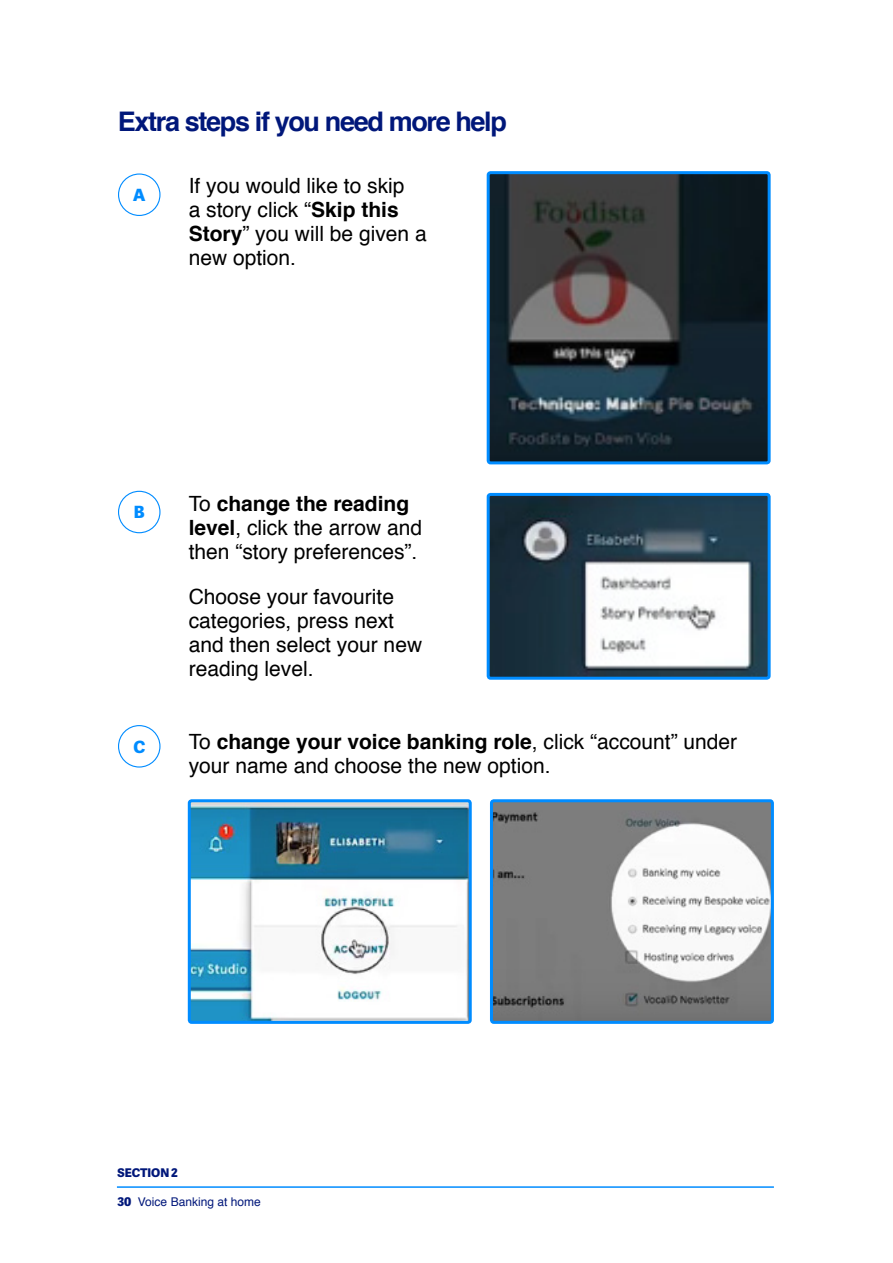
<style>
.page{position:relative;width:893px;height:1263px;background:#fff}
.page>*{position:absolute;margin:0;border:0;box-sizing:border-box;transform-origin:0 0}
.t1{font:700 27px "Helvetica";letter-spacing:-.05em;color:#00177a}
.t2{font:21px/24px "Helvetica";color:#000}
.t3{font:800 16.8px "Adelle Sans";color:#008cff}
.t4{font:12px "Helvetica";color:#00177a}
.t5{font:800 12px "Adelle Sans";color:#00177a}
.s1{font-weight:700}
.s2{font-family:"Adelle Sans";font-weight:800}
</style>
<div class="page">
<div style="left:118px;top:173px;width:43px;height:43px;border:1px solid #008cff;border-radius:50%"></div>
<img style="left:491px;top:175px;width:276px;height:285px">
<div style="left:487px;top:171px;width:284px;height:293px;border:3px solid #008cff;border-radius:2px"></div>
<div style="left:118px;top:491px;width:43px;height:42px;border:1px solid #008cff;border-radius:50%"></div>
<img style="left:491px;top:497px;width:276px;height:179px">
<div style="left:487px;top:493px;width:284px;height:187px;border:3px solid #008cff;border-radius:2px"></div>
<div style="left:118px;top:725px;width:43px;height:42px;border:1px solid #008cff;border-radius:50%"></div>
<img style="left:192px;top:803px;width:276px;height:217px">
<div style="left:188px;top:799px;width:284px;height:225px;border:3px solid #008cff;border-radius:2px"></div>
<img style="left:494px;top:803px;width:276px;height:217px">
<div style="left:490px;top:799px;width:284px;height:225px;border:3px solid #008cff;border-radius:2px"></div>
<hr style="left:117px;top:1186px;width:657px;height:2px;background:#008cff">
<p class="t1" style="left:118px;top:100px;width:390px">Extra steps if you need more help</p>
<p class="t3" style="left:133px;top:183px;width:14px">A</p>
<p class="t2" style="left:189px;top:174px;width:240px">If you would like to skip<br>a story click “<span class="s1">Skip this<br>Story</span>” you will be given a new option.</p>
<p class="t3" style="left:134px;top:500px;width:12px">B</p>
<p class="t2" style="left:189px;top:492px;width:235px">To <span class="s1">change the reading level</span>, click the arrow and then “story preferences”.</p>
<p class="t2" style="left:189px;top:585px;width:235px">Choose your favourite categories, press next and then select your new reading level.</p>
<p class="t3" style="left:133px;top:734px;width:13px">C</p>
<p class="t2" style="left:189px;top:730px;width:550px">To <span class="s1">change your voice banking role</span>, click “account” under your name and choose the new option.</p>
<p class="t5" style="left:117px;top:1164px;width:62px">SECTION 2</p>
<p class="t4" style="left:117px;top:1193px;width:145px"><span class="s2">30</span> Voice Banking at home</p>
</div>
